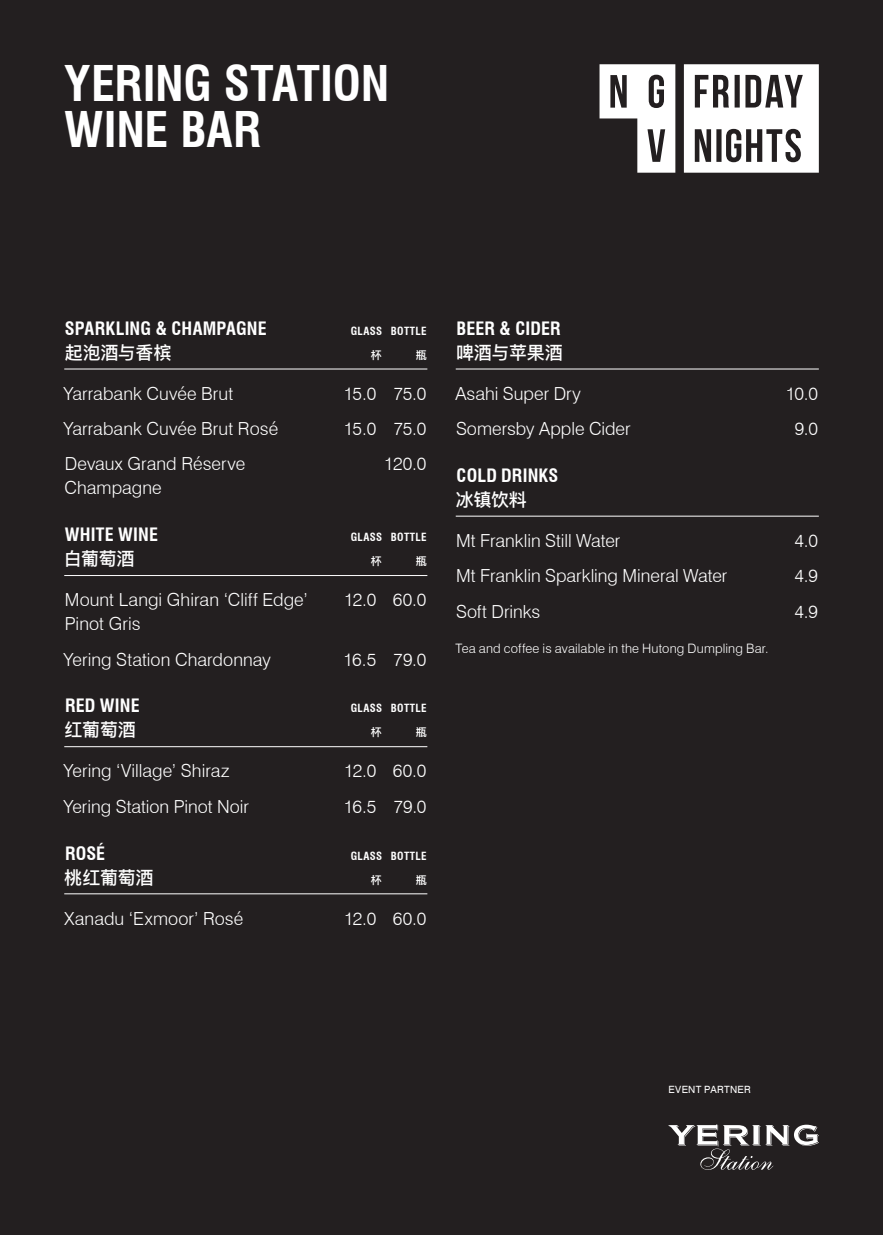
<style>
.page{position:relative;width:883px;height:1235px;background:#fff}
.page>*{position:absolute;margin:0;border:0;box-sizing:border-box;transform-origin:0 0}
.A_HEAD{font:700 condensed 48px/46px "Swiss 721 BT";letter-spacing:-.005em;color:#fff}
.COPY_WINE{font:300 18px "Swiss 721 BT";letter-spacing:.005em;color:#fff}
.COPY{font:300 18px "Swiss 721 BT";color:#fff}
.B_HEAD{font:700 condensed 18px/24px "Swiss 721 BT";letter-spacing:.005em;color:#fff}
.B_HEAD-2{font:500 18px "Ping Fang SC";letter-spacing:-.015em;color:#fff}
.COPY_6pt{font:300 13px "Swiss 721 BT";letter-spacing:.01em;color:#fff}
.B_HEAD-3{font:700 condensed 11px "Swiss 721 BT";letter-spacing:.025em;color:#fff}
.B_HEAD-4{font:500 11px "Ping Fang SC";color:#fff}
.SPONSOR{font:10px "Swiss 721 BT";letter-spacing:.03em;color:#fff}
.s1{font-family:"Ping Fang SC";font-weight:500;font-stretch:normal}
</style>
<div class="page">
<div style="left:0;top:0;width:882px;height:1234px;background:#231f20"></div>
<svg style="left:599px;top:64px;width:219px;height:109px"></svg>
<hr style="left:64px;top:368px;width:363px;height:1px;background:#fff">
<hr style="left:64px;top:575px;width:363px;height:1px;background:#fff">
<hr style="left:64px;top:746px;width:363px;height:1px;background:#fff">
<hr style="left:64px;top:893px;width:363px;height:1px;background:#fff">
<hr style="left:455px;top:368px;width:363px;height:1px;background:#fff">
<hr style="left:455px;top:515px;width:363px;height:1px;background:#fff">
<svg style="left:668px;top:1124px;width:150px;height:45px"></svg>
<p class="A_HEAD" style="left:64px;top:60px;width:326px">YERING STATION<br>WINE BAR</p>
<p class="B_HEAD" style="left:65px;top:316px;width:203px">SPARKLING &amp; CHAMPAGNE</p>
<p class="B_HEAD-3" style="left:350px;top:324px;width:77px">GLASS BOTTLE</p>
<p class="B_HEAD-2" style="left:65px;top:341px;width:108px">起泡酒与香槟</p>
<p class="B_HEAD-4" style="left:371px;top:348px;width:12px">杯</p>
<p class="B_HEAD-4" style="left:415px;top:348px;width:12px">瓶</p>
<p class="COPY_WINE" style="left:63px;top:382px;width:171px">Yarrabank Cuvée Brut</p>
<p class="COPY_WINE" style="left:344px;top:382px;width:84px">15.0 75.0</p>
<p class="COPY_WINE" style="left:63px;top:417px;width:216px">Yarrabank Cuvée Brut Rosé</p>
<p class="COPY_WINE" style="left:344px;top:417px;width:84px">15.0 75.0</p>
<p class="COPY_WINE" style="left:65px;top:453px;width:182px">Devaux Grand Réserve</p>
<p class="COPY_WINE" style="left:384px;top:453px;width:44px">120.0</p>
<p class="COPY_WINE" style="left:64px;top:477px;width:99px">Champagne</p>
<p class="B_HEAD" style="left:65px;top:522px;width:95px">WHITE WINE</p>
<p class="B_HEAD-3" style="left:350px;top:530px;width:77px">GLASS BOTTLE</p>
<p class="B_HEAD-2" style="left:64px;top:547px;width:72px">白葡萄酒</p>
<p class="B_HEAD-4" style="left:371px;top:554px;width:12px">杯</p>
<p class="B_HEAD-4" style="left:415px;top:554px;width:12px">瓶</p>
<p class="COPY_WINE" style="left:65px;top:588px;width:244px">Mount Langi Ghiran ‘Cliff Edge’</p>
<p class="COPY_WINE" style="left:344px;top:588px;width:84px">12.0 60.0</p>
<p class="COPY_WINE" style="left:65px;top:612px;width:77px">Pinot Gris</p>
<p class="COPY_WINE" style="left:63px;top:648px;width:209px">Yering Station Chardonnay</p>
<p class="COPY_WINE" style="left:343px;top:648px;width:85px">16.5 79.0</p>
<p class="B_HEAD" style="left:65px;top:693px;width:76px">RED WINE</p>
<p class="B_HEAD-3" style="left:350px;top:701px;width:77px">GLASS BOTTLE</p>
<p class="B_HEAD-2" style="left:65px;top:718px;width:73px">红葡萄酒</p>
<p class="B_HEAD-4" style="left:371px;top:725px;width:12px">杯</p>
<p class="B_HEAD-4" style="left:415px;top:725px;width:12px">瓶</p>
<p class="COPY_WINE" style="left:63px;top:759px;width:167px">Yering ‘Village’ Shiraz</p>
<p class="COPY_WINE" style="left:344px;top:759px;width:84px">12.0 60.0</p>
<p class="COPY_WINE" style="left:63px;top:795px;width:187px">Yering Station Pinot Noir</p>
<p class="COPY_WINE" style="left:344px;top:795px;width:84px">16.5 79.0</p>
<p class="B_HEAD" style="left:65px;top:840px;width:42px">ROSÉ</p>
<p class="B_HEAD-3" style="left:350px;top:848px;width:77px">GLASS BOTTLE</p>
<p class="B_HEAD-2" style="left:64px;top:865px;width:91px">桃红葡萄酒</p>
<p class="B_HEAD-4" style="left:371px;top:872px;width:12px">杯</p>
<p class="B_HEAD-4" style="left:415px;top:872px;width:12px">瓶</p>
<p class="COPY_WINE" style="left:64px;top:907px;width:181px">Xanadu ‘Exmoor’ Rosé</p>
<p class="COPY_WINE" style="left:344px;top:907px;width:84px">12.0 60.0</p>
<p class="B_HEAD" style="left:456px;top:316px;width:108px">BEER &amp; CIDER<span class="s1">啤酒与苹果酒</span></p>
<p class="COPY" style="left:455px;top:382px;width:127px">Asahi Super Dry</p>
<p class="COPY" style="left:785px;top:382px;width:34px">10.0</p>
<p class="COPY" style="left:456px;top:417px;width:176px">Somersby Apple Cider</p>
<p class="COPY" style="left:794px;top:417px;width:25px">9.0</p>
<p class="B_HEAD" style="left:455px;top:463px;width:104px">COLD DRINKS<span class="s1">冰镇饮料</span></p>
<p class="COPY" style="left:456px;top:529px;width:166px">Mt Franklin Still Water</p>
<p class="COPY" style="left:794px;top:529px;width:25px">4.0</p>
<p class="COPY" style="left:456px;top:564px;width:272px">Mt Franklin Sparkling Mineral Water</p>
<p class="COPY" style="left:794px;top:564px;width:25px">4.9</p>
<p class="COPY" style="left:456px;top:600px;width:86px">Soft Drinks</p>
<p class="COPY" style="left:794px;top:600px;width:25px">4.9</p>
<p class="COPY_6pt" style="left:455px;top:640px;width:314px">Tea and coffee is available in the Hutong Dumpling Bar.</p>
<p class="SPONSOR" style="left:668px;top:1083px;width:84px">EVENT PARTNER</p>
</div>
